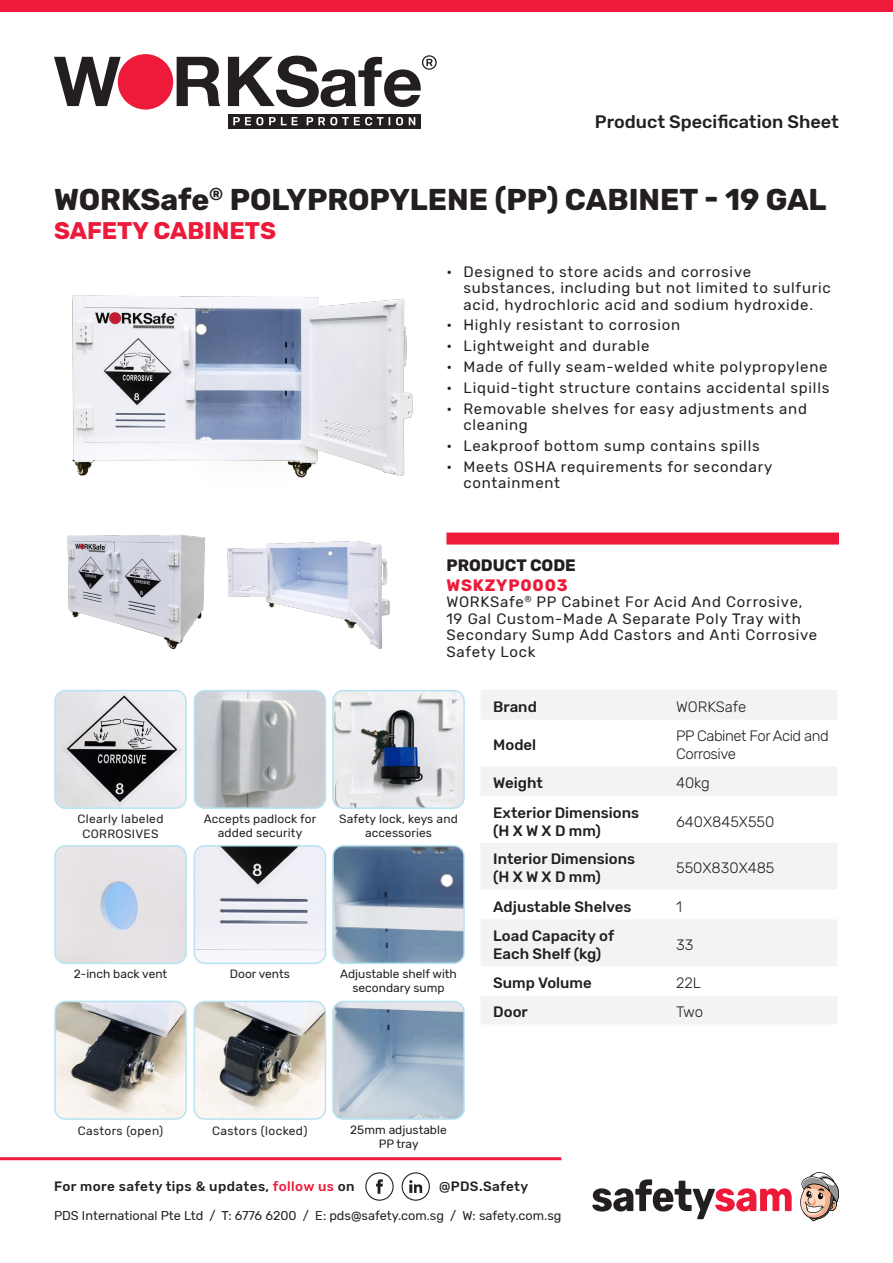
<style>
.page{position:relative;width:893px;height:1263px;background:#fff}
.page>*{position:absolute;margin:0;border:0;box-sizing:border-box;transform-origin:0 0}
.t1{font:700 30px "Rubik";color:#231f20}
.t2{font:700 24px "Rubik";color:#ed1a3a}
.t3{font:500 18px "Rubik";color:#231f20}
.t4{font:700 16.5px "Rubik";color:#231f20}
.t5{font:700 16.5px "Rubik";letter-spacing:.05em;color:#ed1a3a}
.t6{font:15px/16.5px "Rubik";letter-spacing:.05em;color:#231f20}
.t7{font:500 15px "Rubik";color:#231f20}
.t8{font:300 15px "Rubik";letter-spacing:-.01em;color:#231f20}
.t9{font:300 15px/18px "Rubik";letter-spacing:-.03em;color:#231f20}
.t10{font:500 13.5px "Rubik";letter-spacing:.03em;color:#231f20}
.t11{font:12.75px "Rubik";color:#231f20}
.t12{font:12px/13.5px "Rubik";letter-spacing:.01em;color:#231f20;text-align:center}
.t13{font:12px/14.4px "Rubik";letter-spacing:.03em;color:#231f20;text-align:center}
.s1{color:#ed1a3a}
</style>
<div class="page">
<svg style="left:54px;top:57px;width:67px;height:49px"></svg>
<svg style="left:177px;top:57px;width:43px;height:49px"></svg>
<div style="left:118px;top:54px;width:55px;height:56px;background:#ed1a3a;border-radius:50%"></div>
<svg style="left:228px;top:55px;width:209px;height:52px"></svg>
<div style="left:228px;top:114px;width:193px;height:14px;background:#231f20"></div>
<svg style="left:233px;top:117px;width:30px;height:8px"></svg>
<svg style="left:269px;top:117px;width:29px;height:8px"></svg>
<svg style="left:307px;top:117px;width:76px;height:8px"></svg>
<svg style="left:396px;top:117px;width:7px;height:8px"></svg>
<svg style="left:409px;top:117px;width:6px;height:8px"></svg>
<div style="left:0;top:0;width:893px;height:12px;background:#ed1a3a"></div>
<svg style="left:365px;top:1172px;width:29px;height:29px"></svg>
<svg style="left:402px;top:1172px;width:28px;height:29px"></svg>
<hr style="left:0;top:1157px;width:561px;height:3px;background:#ed1a3a">
<svg style="left:592px;top:1179px;width:200px;height:40px"></svg>
<svg style="left:800px;top:1172px;width:39px;height:49px"></svg>
<div style="left:446px;top:532px;width:393px;height:12px;background:#ed1a3a"></div>
<img style="left:57px;top:693px;width:127px;height:113px">
<div style="left:54px;top:690px;width:133px;height:119px;border:2px solid #b7e3f3;border-radius:11px"></div>
<img style="left:72px;top:295px;width:341px;height:183px">
<img style="left:67px;top:534px;width:323px;height:116px">
<svg style="left:481px;top:690px;width:356px;height:199px;fill:#f2f3f4"></svg>
<svg style="left:481px;top:920px;width:356px;height:104px"></svg>
<img style="left:194px;top:691px;width:130px;height:116px">
<div style="left:194px;top:690px;width:132px;height:119px;border:2px solid #b7e3f3;border-radius:11px"></div>
<img style="left:57px;top:848px;width:127px;height:113px">
<div style="left:54px;top:845px;width:133px;height:119px;border:2px solid #b7e3f3;border-radius:11px"></div>
<img style="left:194px;top:847px;width:130px;height:116px">
<div style="left:194px;top:845px;width:132px;height:119px;border:2px solid #b7e3f3;border-radius:11px"></div>
<img style="left:57px;top:1004px;width:127px;height:113px">
<div style="left:54px;top:1001px;width:133px;height:119px;border:2px solid #b7e3f3;border-radius:11px"></div>
<img style="left:194px;top:1001px;width:130px;height:117px">
<div style="left:194px;top:1001px;width:132px;height:119px;border:2px solid #b7e3f3;border-radius:11px"></div>
<img style="left:335px;top:848px;width:127px;height:113px">
<div style="left:332px;top:845px;width:133px;height:119px;border:2px solid #b7e3f3;border-radius:11px"></div>
<img style="left:335px;top:1004px;width:127px;height:113px">
<div style="left:332px;top:1001px;width:133px;height:119px;border:2px solid #b7e3f3;border-radius:11px"></div>
<img style="left:335px;top:693px;width:127px;height:113px">
<div style="left:332px;top:690px;width:133px;height:119px;border:2px solid #b7e3f3;border-radius:11px"></div>
<p class="t3" style="left:595px;top:112px;width:246px">Product Specification Sheet</p>
<p class="t1" style="left:54px;top:182px;width:774px">WORKSafe<sup>®</sup> POLYPROPYLENE (PP) CABINET - 19 GAL</p>
<p class="t2" style="left:54px;top:217px;width:224px">SAFETY CABINETS</p>
<p class="t6" style="left:463px;top:264px;width:369px;text-indent:-17px">• Designed to store acids and corrosive substances, including but not limited to sulfuric acid, hydrochloric acid and sodium hydroxide.</p>
<p class="t6" style="left:446px;top:317px;width:235px">• Highly resistant to corrosion</p>
<p class="t6" style="left:446px;top:338px;width:204px">• Lightweight and durable</p>
<p class="t6" style="left:446px;top:359px;width:383px">• Made of fully seam-welded white polypropylene</p>
<p class="t6" style="left:446px;top:380px;width:384px">• Liquid-tight structure contains accidental spills</p>
<p class="t6" style="left:463px;top:400px;width:345px;text-indent:-17px">• Removable shelves for easy adjustments and cleaning</p>
<p class="t6" style="left:446px;top:438px;width:315px">• Leakproof bottom sump contains spills</p>
<p class="t6" style="left:463px;top:458px;width:310px;text-indent:-17px">• Meets OSHA requirements for secondary containment</p>
<p class="t13" style="left:78px;top:812px;width:87px">Clearly labeled<br>CORROSIVES</p>
<p class="t12" style="left:204px;top:812px;width:114px">Accepts padlock for</p>
<p class="t12" style="left:218px;top:826px;width:86px">added security</p>
<p class="t4" style="left:446px;top:555px;width:131px">PRODUCT CODE</p>
<p class="t5" style="left:446px;top:575px;width:123px">WSKZYP0003</p>
<p class="t6" style="left:446px;top:594px;width:358px">WORKSafe<sup>®</sup> PP Cabinet For Acid And Corrosive,</p>
<p class="t6" style="left:446px;top:610px;width:372px">19 Gal Custom-Made A Separate Poly Tray with<br>Secondary Sump Add Castors and Anti Corrosive<br>Safety Lock</p>
<p class="t12" style="left:339px;top:812px;width:120px">Safety lock, keys and accessories</p>
<p class="t7" style="left:493px;top:698px;width:45px">Brand</p>
<p class="t8" style="left:676px;top:698px;width:72px">WORKSafe</p>
<p class="t7" style="left:493px;top:736px;width:44px">Model</p>
<p class="t9" style="left:676px;top:727px;width:154px">PP Cabinet For Acid and<br>Corrosive</p>
<p class="t7" style="left:493px;top:774px;width:51px">Weight</p>
<p class="t8" style="left:676px;top:775px;width:35px">40kg</p>
<p class="t7" style="left:493px;top:804px;width:147px">Exterior Dimensions</p>
<p class="t7" style="left:493px;top:822px;width:109px">(H X W X D mm)</p>
<p class="t8" style="left:676px;top:813px;width:100px">640X845X550</p>
<p class="t7" style="left:493px;top:850px;width:143px">Interior Dimensions</p>
<p class="t7" style="left:493px;top:868px;width:109px">(H X W X D mm)</p>
<p class="t8" style="left:676px;top:860px;width:100px">550X830X485</p>
<p class="t7" style="left:493px;top:898px;width:140px">Adjustable Shelves</p>
<p class="t8" style="left:676px;top:898px;width:7px">1</p>
<p class="t7" style="left:493px;top:927px;width:123px">Load Capacity of</p>
<p class="t7" style="left:493px;top:945px;width:110px">Each Shelf (kg)</p>
<p class="t8" style="left:676px;top:936px;width:19px">33</p>
<p class="t12" style="left:74px;top:968px;width:95px">2-inch back vent</p>
<p class="t12" style="left:230px;top:968px;width:61px">Door vents</p>
<p class="t12" style="left:340px;top:968px;width:118px">Adjustable shelf with secondary sump</p>
<p class="t7" style="left:493px;top:974px;width:100px">Sump Volume</p>
<p class="t8" style="left:676px;top:974px;width:27px">22L</p>
<p class="t7" style="left:493px;top:1003px;width:36px">Door</p>
<p class="t8" style="left:676px;top:1004px;width:29px">Two</p>
<p class="t13" style="left:78px;top:1123px;width:87px">Castors (open)</p>
<p class="t13" style="left:212px;top:1123px;width:97px">Castors (locked)</p>
<p class="t12" style="left:350px;top:1123px;width:98px">25mm adjustable</p>
<p class="t12" style="left:379px;top:1137px;width:41px">PP tray</p>
<p class="t10" style="left:54px;top:1179px;width:302px">For more safety tips &amp; updates, <span class="s1">follow us</span> on</p>
<p class="t10" style="left:439px;top:1179px;width:91px">@PDS.Safety</p>
<p class="t11" style="left:54px;top:1208px;width:509px">PDS International Pte Ltd / T: 6776 6200 / E: pds@safety.com.sg / W: safety.com.sg</p>
</div>
